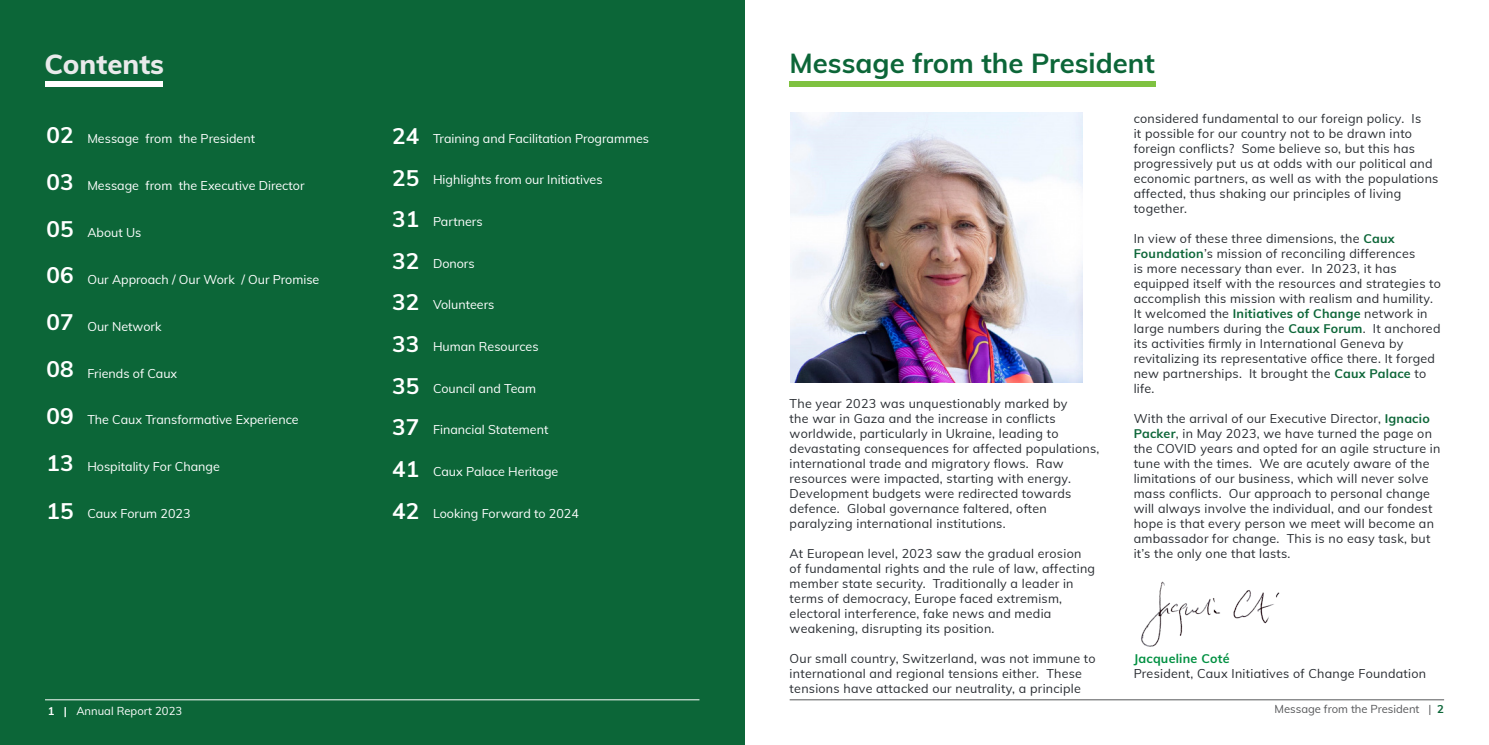
<style>
.page{position:relative;width:1489px;height:745px;background:#fff}
.page>*{position:absolute;margin:0;border:0;box-sizing:border-box;transform-origin:0 0}
.Big_Headline_Dark{font:700 27.5px "Mulish";color:#0c6638}
.Big_Headline_Dark-2{font:800 27.5px "Mulish";color:#e9eaeb}
.t1{font:700 22.5px "Mulish";color:#fff}
.Normal_text_Dark{font:12.5px/15px "Mulish";letter-spacing:.02em;color:#282c31}
.t2{font:12.5px "Mulish";color:#fff}
.Intro_Text_White{font:700 12.5px "Mulish";letter-spacing:.02em;color:#009041}
.t3{font:11.25px "Mulish";color:#57585a}
.t4{font:11.25px "Mulish";color:#fff}
.s1{font-weight:700;color:#0c6638}
.s2{font-weight:700}
</style>
<div class="page">
<div style="left:0;top:0;width:744px;height:744px;background:#0c6638"></div>
<hr style="left:45px;top:699px;width:654px;height:1px;background:#fff">
<div style="left:45px;top:81px;width:118px;height:6px;background:#fff"></div>
<img style="left:1141px;top:581px;width:139px;height:66px">
<img style="left:790px;top:112px;width:292px;height:270px">
<div style="left:789px;top:81px;width:366px;height:6px;background:#7fc241"></div>
<hr style="left:789px;top:699px;width:654px;height:1px;background:#57585a">
<p class="Big_Headline_Dark-2" style="left:44px;top:44px;width:121px">Contents</p>
<p class="t1" style="left:47px;top:118px;width:29px">02</p>
<p class="t2" style="left:87px;top:129px;width:169px">Message from the President</p>
<p class="t1" style="left:47px;top:165px;width:28px">03</p>
<p class="t2" style="left:87px;top:176px;width:219px">Message from the Executive Director</p>
<p class="t1" style="left:47px;top:212px;width:28px">05</p>
<p class="t2" style="left:87px;top:223px;width:56px">About Us</p>
<p class="t1" style="left:47px;top:259px;width:28px">06</p>
<p class="t2" style="left:87px;top:270px;width:233px">Our Approach / Our Work / Our Promise</p>
<p class="t1" style="left:47px;top:306px;width:28px">07</p>
<p class="t2" style="left:87px;top:317px;width:76px">Our Network</p>
<p class="t1" style="left:47px;top:352px;width:28px">08</p>
<p class="t2" style="left:87px;top:363px;width:91px">Friends of Caux</p>
<p class="t1" style="left:47px;top:399px;width:28px">09</p>
<p class="t2" style="left:87px;top:410px;width:213px">The Caux Transformative Experience</p>
<p class="t1" style="left:47px;top:446px;width:28px">13</p>
<p class="t2" style="left:87px;top:457px;width:134px">Hospitality For Change</p>
<p class="t1" style="left:47px;top:494px;width:28px">15</p>
<p class="t2" style="left:87px;top:503px;width:105px">Caux Forum 2023</p>
<p class="t1" style="left:392px;top:119px;width:29px">24</p>
<p class="t2" style="left:433px;top:129px;width:217px">Training and Facilitation Programmes</p>
<p class="t1" style="left:392px;top:161px;width:29px">25</p>
<p class="t2" style="left:433px;top:171px;width:171px">Highlights from our Initiatives</p>
<p class="t1" style="left:392px;top:202px;width:28px">31</p>
<p class="t2" style="left:433px;top:212px;width:51px">Partners</p>
<p class="t1" style="left:392px;top:244px;width:29px">32</p>
<p class="t2" style="left:433px;top:254px;width:43px">Donors</p>
<p class="t1" style="left:392px;top:286px;width:29px">32</p>
<p class="t2" style="left:433px;top:295px;width:63px">Volunteers</p>
<p class="t1" style="left:392px;top:327px;width:28px">33</p>
<p class="t2" style="left:433px;top:337px;width:107px">Human Resources</p>
<p class="t1" style="left:392px;top:369px;width:28px">35</p>
<p class="t2" style="left:433px;top:379px;width:104px">Council and Team</p>
<p class="t1" style="left:392px;top:410px;width:28px">37</p>
<p class="t2" style="left:433px;top:420px;width:117px">Financial Statement</p>
<p class="t1" style="left:392px;top:452px;width:28px">41</p>
<p class="t2" style="left:433px;top:462px;width:127px">Caux Palace Heritage</p>
<p class="t1" style="left:392px;top:494px;width:29px">42</p>
<p class="t2" style="left:433px;top:503px;width:147px">Looking Forward to 2024</p>
<p class="Big_Headline_Dark" style="left:789px;top:43px;width:367px">Message from the President</p>
<p class="Normal_text_Dark" style="left:789px;top:395px;width:311px">The year 2023 was unquestionably marked by<br>the war in Gaza and the increase in conflicts worldwide, particularly in Ukraine, leading to devastating consequences for affected populations, international trade and migratory flows. Raw resources were impacted, starting with energy.<br>Development budgets were redirected towards defence. Global governance faltered, often paralyzing international institutions.</p>
<p class="Normal_text_Dark" style="left:789px;top:545px;width:307px">At European level, 2023 saw the gradual erosion of fundamental rights and the rule of law, affecting member state security. Traditionally a leader in terms of democracy, Europe faced extremism, electoral interference, fake news and media weakening, disrupting its position.</p>
<p class="Normal_text_Dark" style="left:789px;top:650px;width:307px">Our small country, Switzerland, was not immune to international and regional tensions either. These tensions have attacked our neutrality, a principle</p>
<p class="Normal_text_Dark" style="left:1133px;top:110px;width:306px">considered fundamental to our foreign policy. Is<br>it possible for our country not to be drawn into foreign conflicts? Some believe so, but this has progressively put us at odds with our political and economic partners, as well as with the populations affected, thus shaking our principles of living together.</p>
<p class="Normal_text_Dark" style="left:1133px;top:230px;width:309px">In view of these three dimensions, the <span class="s1">Caux Foundation</span>’s mission of reconciling differences<br>is more necessary than ever. In 2023, it has equipped itself with the resources and strategies to accomplish this mission with realism and humility.<br>It welcomed the <span class="s1">Initiatives of Change</span> network in large numbers during the <span class="s1">Caux Forum</span>. It anchored its activities firmly in International Geneva by revitalizing its representative office there. It forged new partnerships. It brought the <span class="s1">Caux Palace</span> to life.</p>
<p class="Normal_text_Dark" style="left:1133px;top:410px;width:308px">With the arrival of our Executive Director, <span class="s1">Ignacio Packer</span>, in May 2023, we have turned the page on the COVID years and opted for an agile structure in tune with the times. We are acutely aware of the limitations of our business, which will never solve mass conflicts. Our approach to personal change will always involve the individual, and our fondest hope is that every person we meet will become an ambassador for change. This is no easy task, but it’s the only one that lasts.</p>
<p class="Intro_Text_White" style="left:1133px;top:649px;width:97px">Jacqueline Coté</p>
<p class="Normal_text_Dark" style="left:1133px;top:665px;width:294px">President, Caux Initiatives of Change Foundation</p>
<p class="t4" style="left:48px;top:701px;width:136px"><span class="s2">1 |</span> Annual Report 2023</p>
<p class="t3" style="left:1274px;top:699px;width:171px">Message from the President | <span class="s1">2</span></p>
</div>
